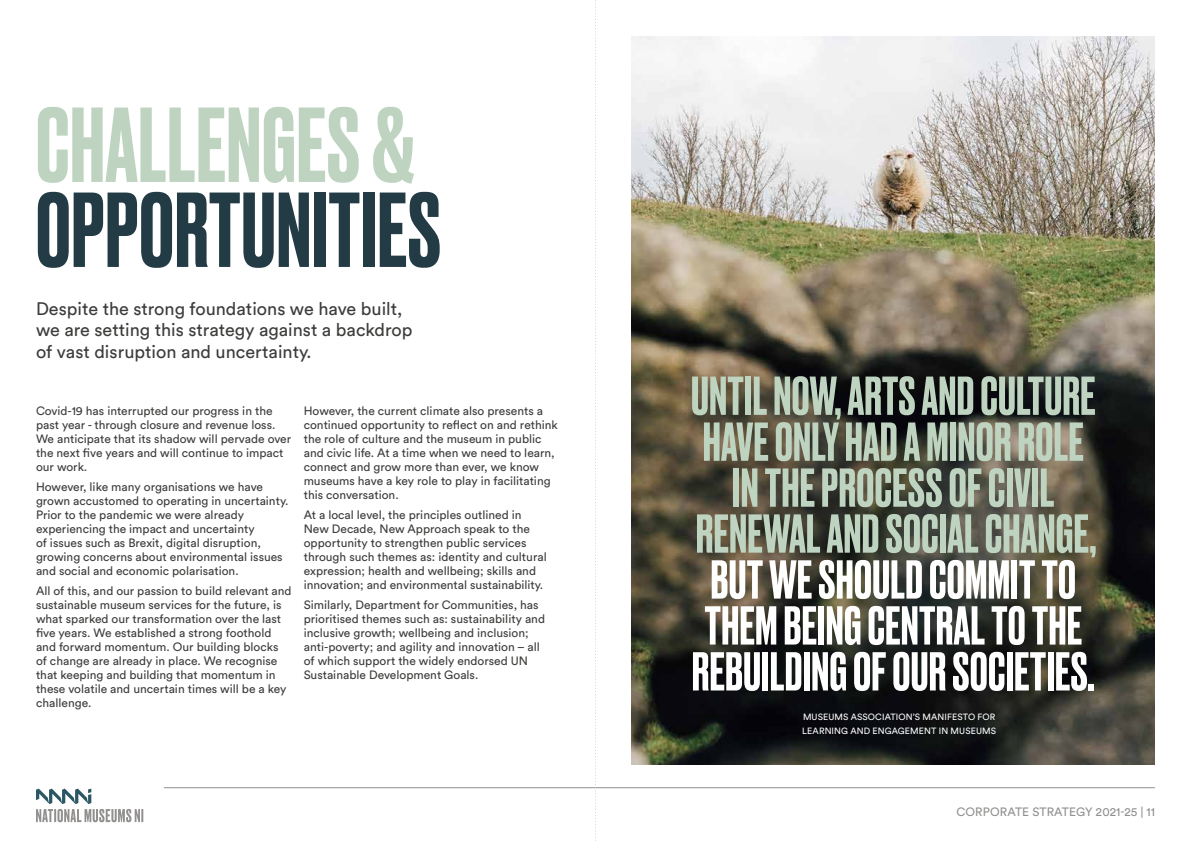
<style>
.page{position:relative;width:1191px;height:842px;background:#fff}
.page>*{position:absolute;margin:0;border:0;box-sizing:border-box;transform-origin:0 0}
.t1{font:500 100px "Druk";letter-spacing:.01em;color:#223b45}
.t2{font:500 100px "Druk";letter-spacing:.01em;color:#bed4c0}
.t3{font:500 51.5px/45.9px "Druk";letter-spacing:.01em;color:#bed4c0;text-align:center}
.t4{font:500 51.5px/45.9px "Druk";letter-spacing:.01em;color:#fff;text-align:center}
.t5{font:18px/21.6px "Circular Std";color:#3c3c3b}
.t6{font:12px/14px "Circular Std";color:#3c3c3b}
.t7{font:12px "Circular Std";letter-spacing:.005em;color:#91908f}
.t8{font:9px/14px "Circular Std";letter-spacing:.01em;color:#fff}
</style>
<div class="page">
<svg style="left:36px;top:789px;width:107px;height:33px"></svg>
<hr style="left:164px;top:787px;width:991px;height:1px;background:#91908f">
<img style="left:631px;top:36px;width:524px;height:728px">
<svg style="left:595px;top:0;width:2px;height:841px"></svg>
<h1 class="t2" style="left:36px;top:77px;width:380px">CHALLENGES &amp;</h1>
<h1 class="t1" style="left:36px;top:162px;width:406px">OPPORTUNITIES</h1>
<h3 class="t5" style="left:36px;top:297px;width:378px">Despite the strong foundations we have built, we are setting this strategy against a backdrop of vast disruption and uncertainty.</h3>
<p class="t6" style="left:36px;top:404px;width:257px">Covid-19 has interrupted our progress in the past year - through closure and revenue loss.<br>We anticipate that its shadow will pervade over the next five years and will continue to impact our work.</p>
<p class="t6" style="left:36px;top:480px;width:254px">However, like many organisations we have grown accustomed to operating in uncertainty.<br>Prior to the pandemic we were already experiencing the impact and uncertainty<br>of issues such as Brexit, digital disruption, growing concerns about environmental issues and social and economic polarisation.</p>
<p class="t6" style="left:36px;top:584px;width:257px">All of this, and our passion to build relevant and sustainable museum services for the future, is what sparked our transformation over the last five years. We established a strong foothold and forward momentum. Our building blocks of change are already in place. We recognise that keeping and building that momentum in these volatile and uncertain times will be a key challenge.</p>
<p class="t6" style="left:304px;top:404px;width:256px">However, the current climate also presents a continued opportunity to reflect on and rethink the role of culture and the museum in public and civic life. At a time when we need to learn, connect and grow more than ever, we know museums have a key role to play in facilitating this conversation.</p>
<p class="t6" style="left:304px;top:508px;width:244px">At a local level, the principles outlined in New Decade, New Approach speak to the opportunity to strengthen public services through such themes as: identity and cultural expression; health and wellbeing; skills and innovation; and environmental sustainability.</p>
<p class="t6" style="left:304px;top:598px;width:243px">Similarly, Department for Communities, has prioritised themes such as: sustainability and inclusive growth; wellbeing and inclusion; anti-poverty; and agility and innovation – all of which support the widely endorsed UN Sustainable Development Goals.</p>
<h2 class="t3" style="left:691px;top:370px;width:407px">UNTIL NOW, ARTS AND CULTURE<br>HAVE ONLY HAD A MINOR ROLE<br>IN THE PROCESS OF CIVIL<br>RENEWAL AND SOCIAL CHANGE,</h2>
<h2 class="t4" style="left:692px;top:554px;width:404px">BUT WE SHOULD COMMIT TO<br>THEM BEING CENTRAL TO THE<br>REBUILDING OF OUR SOCIETIES.</h2>
<p class="t8" style="left:802px;top:709px;width:195px">MUSEUMS ASSOCIATION’S MANIFESTO FOR<br>LEARNING AND ENGAGEMENT IN MUSEUMS</p>
<p class="t7" style="left:956px;top:804px;width:200px">CORPORATE STRATEGY 2021-25 | 11</p>
</div>
